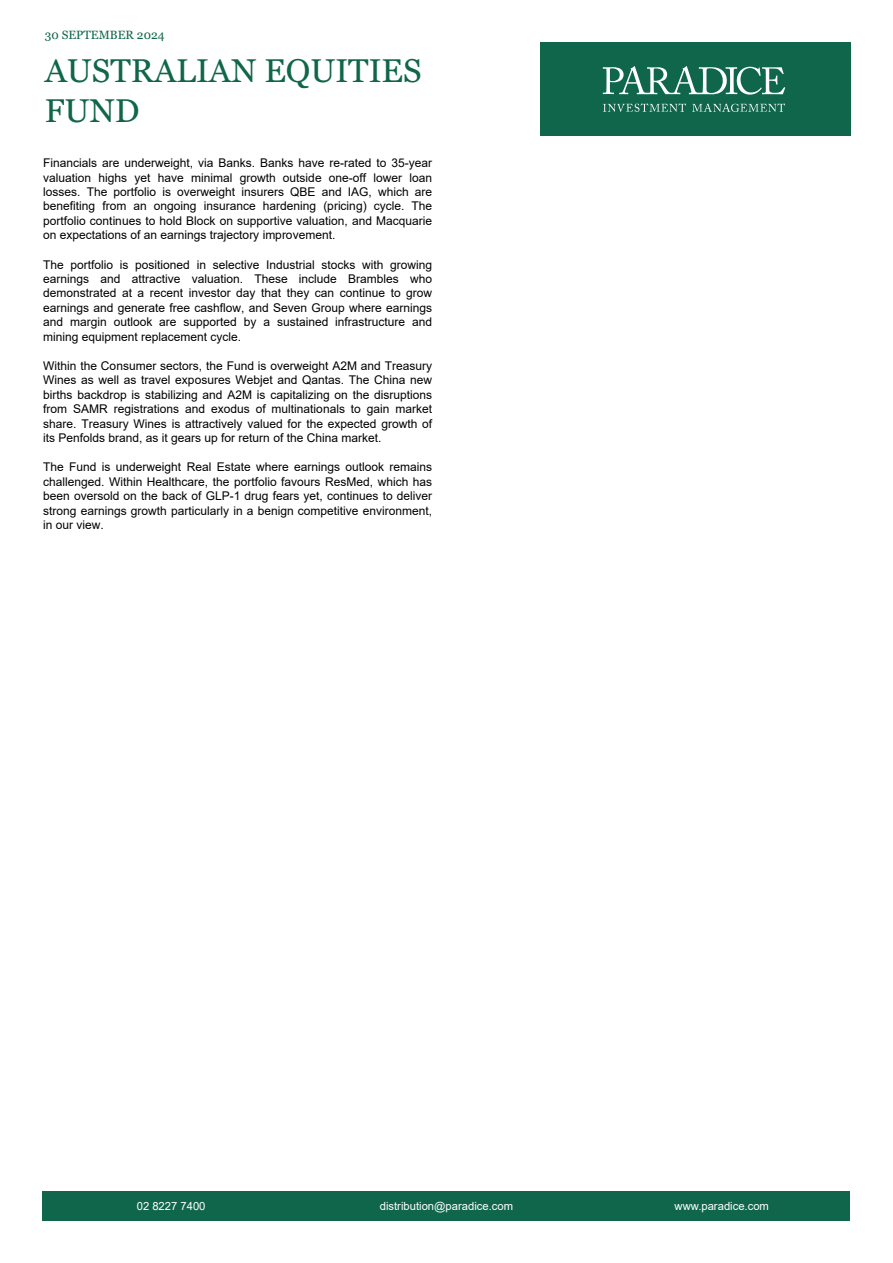
<style>
.page{position:relative;width:893px;height:1263px;background:#fff}
.page>*{position:absolute;margin:0;border:0;box-sizing:border-box;transform-origin:0 0}
.t1{font:33px/39.6px "Georgia";color:#0f664a}
.t2{font:12px/14.4px "Arial";color:#000;text-align:justify}
.t3{font:12px "Georgia";color:#0f664a}
.t4{font:11.25px "Arial";color:#fff}
</style>
<div class="page">
<div style="left:43px;top:1191px;width:807px;height:29px;background:#0f664a"></div>
<div style="left:540px;top:43px;width:310px;height:93px;background:#0f664a"></div>
<svg style="left:603px;top:103px;width:182px;height:9px"></svg>
<svg style="left:603px;top:66px;width:182px;height:29px"></svg>
<p class="t3" style="left:45px;top:26px;width:121px">30 SEPTEMBER 2024</p>
<h1 class="t1" style="left:45px;top:50px;width:378px">AUSTRALIAN EQUITIES<br>FUND</h1>
<p class="t2" style="left:43px;top:156px;width:390px">Financials are underweight, via Banks. Banks have re-rated to 35-year valuation highs yet have minimal growth outside one-off lower loan losses. The portfolio is overweight insurers QBE and IAG, which are benefiting from an ongoing insurance hardening (pricing) cycle. The portfolio continues to hold Block on supportive valuation, and Macquarie on expectations of an earnings trajectory improvement.</p>
<p class="t2" style="left:43px;top:257px;width:390px">The portfolio is positioned in selective Industrial stocks with growing earnings and attractive valuation. These include Brambles who demonstrated at a recent investor day that they can continue to grow earnings and generate free cashflow, and Seven Group where earnings and margin outlook are supported by a sustained infrastructure and mining equipment replacement cycle.</p>
<p class="t2" style="left:43px;top:359px;width:390px">Within the Consumer sectors, the Fund is overweight A2M and Treasury Wines as well as travel exposures Webjet and Qantas. The China new births backdrop is stabilizing and A2M is capitalizing on the disruptions from SAMR registrations and exodus of multinationals to gain market share. Treasury Wines is attractively valued for the expected growth of its Penfolds brand, as it gears up for return of the China market.</p>
<p class="t2" style="left:43px;top:460px;width:390px">The Fund is underweight Real Estate where earnings outlook remains challenged. Within Healthcare, the portfolio favours ResMed, which has been oversold on the back of GLP-1 drug fears yet, continues to deliver strong earnings growth particularly in a benign competitive environment, in our view.</p>
<p class="t4" style="left:137px;top:1198px;width:70px">02 8227 7400</p>
<p class="t4" style="left:380px;top:1198px;width:135px">distribution@paradice.com</p>
<p class="t4" style="left:675px;top:1198px;width:96px">www.paradice.com</p>
</div>
